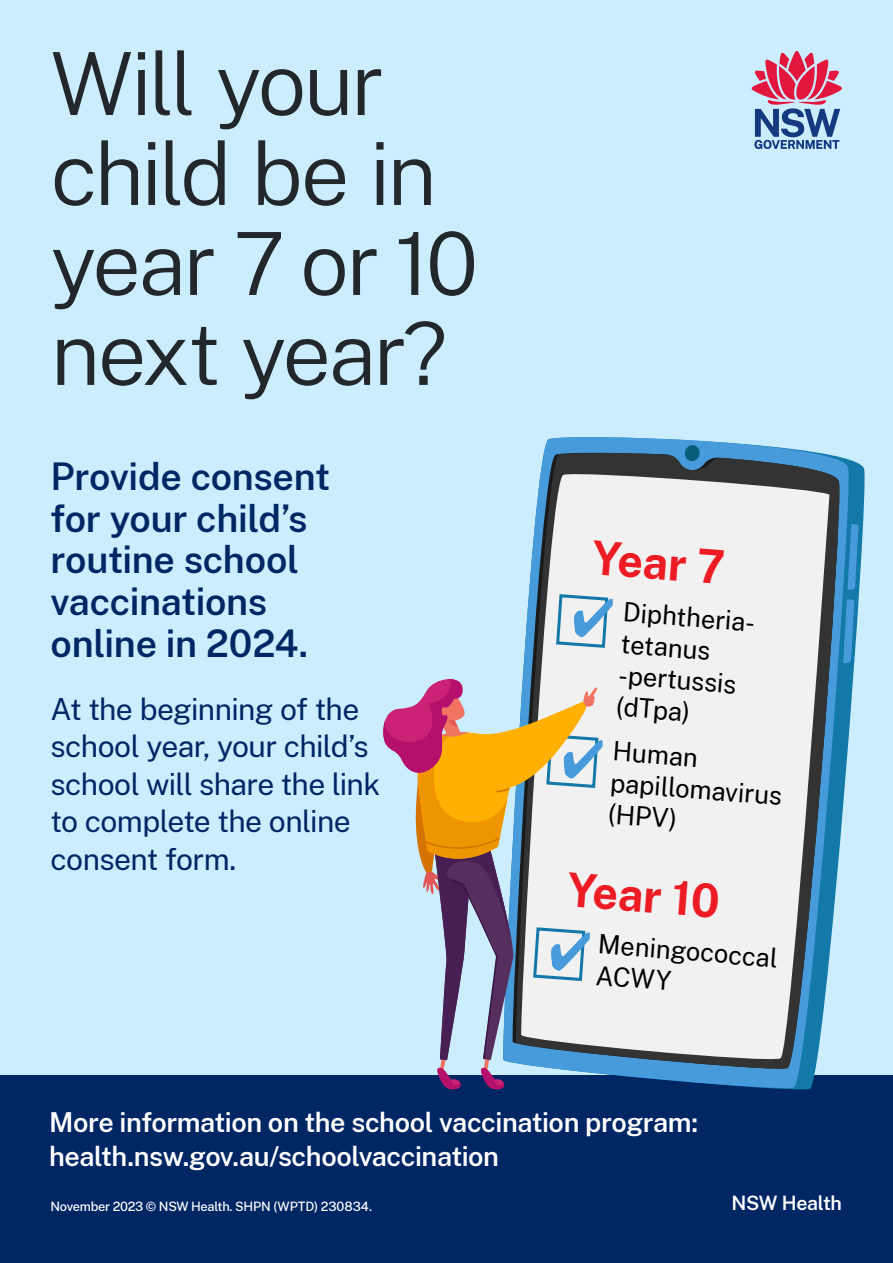
<style>
.page{position:relative;width:893px;height:1263px;background:#fff}
.page>*{position:absolute;margin:0;border:0;box-sizing:border-box;transform-origin:0 0}
.t1{font:300 87px/90px "Public Sans";letter-spacing:-.035em;color:#22272b}
.t2{font:700 46.05px "Public Sans";color:#ed1c24}
.t3{font:600 37.5px/41.7px "Public Sans";letter-spacing:-.01em;color:#002664}
.t4{font:30px/37.5px "Public Sans";letter-spacing:-.02em;color:#002664}
.t5{font:600 27px/34.5px "Public Sans";letter-spacing:-.015em;color:#fff}
.t6{font:26.25px/31.7px "Public Sans";color:#000}
.t7{font:600 19.5px "Public Sans";letter-spacing:-.02em;color:#fff}
.t8{font:500 12.75px "Public Sans";letter-spacing:-.02em;color:#fff}
</style>
<div class="page">
<div style="left:0;top:0;width:893px;height:1233px;background:#cbedfd"></div>
<div style="left:0;top:1076px;width:893px;height:187px;background:#002664"></div>
<svg style="left:752px;top:51px;width:90px;height:98px"></svg>
<svg style="left:769px;top:461px;width:101px;height:629px"></svg>
<svg style="left:544px;top:437px;width:310px;height:651px"></svg>
<svg style="left:541px;top:452px;width:303px;height:617px"></svg>
<svg style="left:684px;top:444px;width:17px;height:18px"></svg>
<svg style="left:847px;top:524px;width:12px;height:66px"></svg>
<svg style="left:843px;top:599px;width:11px;height:65px"></svg>
<svg style="left:523px;top:470px;width:306px;height:594px;fill:#f1f1f1"></svg>
<svg style="left:554px;top:592px;width:59px;height:57px"></svg>
<svg style="left:381px;top:675px;width:222px;height:414px"></svg>
<h1 class="t1" style="left:51px;top:35px;width:429px">Will your child be in year 7 or 10 next year?</h1>
<p class="t3" style="left:51px;top:453px;width:281px">Provide consent for your child’s routine school vaccinations online in 2024.</p>
<p class="t4" style="left:51px;top:689px;width:331px">At the beginning of the school year, your child’s school will share the link to complete the online consent form.</p>
<h2 class="t2" style="left:595px;top:523px;width:135px;rotate:5deg">Year 7</h2>
<p class="t6" style="left:625px;top:594px;width:134px;rotate:5deg">Diphtheria&shy;tetanus -pertussis (dTpa)</p>
<p class="t6" style="left:614px;top:733px;width:174px;rotate:5deg">Human papillomavirus (HPV)</p>
<h2 class="t2" style="left:570px;top:855px;width:154px;rotate:5deg">Year 10</h2>
<p class="t6" style="left:600px;top:926px;width:181px;rotate:5deg">Meningococcal<br>ACWY</p>
<p class="t5" style="left:49px;top:1103px;width:651px">More information on the school vaccination program: health.nsw.gov.au/schoolvaccination</p>
<p class="t8" style="left:51px;top:1197px;width:323px">November 2023 © NSW Health. SHPN (WPTD) 230834.</p>
<p class="t7" style="left:731px;top:1189px;width:112px">NSW Health</p>
</div>
